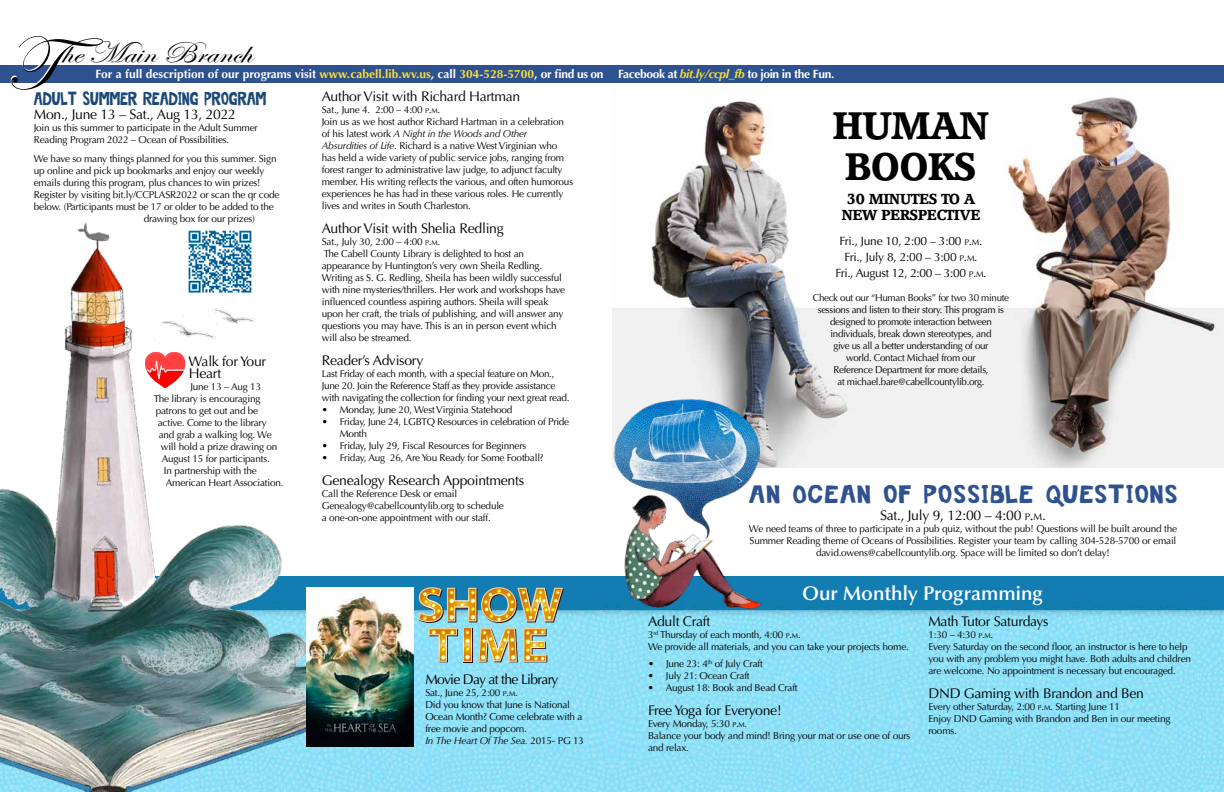
<style>
.page{position:relative;width:1224px;height:792px;background:#fff}
.page>*{position:absolute;margin:0;border:0;box-sizing:border-box;transform-origin:0 0}
.t1{font:700 37px/41px "Accolade";color:#000;text-align:center}
.t2{font:36px "Off The Drugs";letter-spacing:.07em;color:#2e518f}
.t3{font:30.6px "Edwardian Script ITC";color:#000;scale:1.18 1}
.t4{font:26px "Off The Drugs";letter-spacing:.04em;color:#1c4977;scale:.77 1}
.t5{font:600 20px "Optima LT Std";color:#fff}
.t6{font:14px/12px "Optima LT Std";letter-spacing:-.02em;color:#000}
.t7{font:700 14px/16px "Accolade";color:#000;text-align:center}
.t8{font:14px "Optima LT Std";letter-spacing:-.05em;color:#000}
.t9{font:700 12px "Optima LT Std";color:#fff}
.t10{font:12px/16px "Optima LT Std";letter-spacing:-.03em;color:#000;text-align:center}
.t11{font:10px/12px "Optima LT Std";letter-spacing:-.02em;color:#000}
.s1{color:#f7df3b}
.s2{font-style:italic;color:#f7df3b}
.s3{font-size:7px}
.s4{font-style:inherit}
.s5{font-style:italic}
.s6{font-size:8.4px}
.s7{font-size:9.8px}
</style>
<div class="page">
<img style="left:612px;top:97px;width:612px;height:371px">
<img style="left:450px;top:576px;width:774px;height:216px">
<img style="left:0;top:222px;width:450px;height:570px">
<div style="left:0;top:65px;width:1224px;height:18px;background:#2e518f"></div>
<svg style="left:11px;top:36px;width:92px;height:54px"></svg>
<img style="left:188px;top:230px;width:64px;height:64px">
<img style="left:306px;top:588px;width:108px;height:159px">
<img style="left:419px;top:587px;width:145px;height:75px">
<svg style="left:145px;top:349px;width:40px;height:39px"></svg>
<img style="left:69px;top:306px;width:24px;height:19px">
<img style="left:610px;top:391px;width:162px;height:248px">
<h3 class="t3" style="left:62px;top:36px;width:163px">he Main Branch</h3>
<p class="t9" style="left:96px;top:67px;width:740px">For a full description of our programs visit <span class="s1">www.cabell.lib.wv.us</span>, call <span class="s1">304-528-5700</span>, or find us on Facebook at <span class="s2">bit.ly/ccpl_fb</span> to join in the Fun.</p>
<h3 class="t4" style="left:34px;top:86px;width:303px">Adult Summer Reading Program</h3>
<h3 class="t6" style="left:34px;top:109px;width:204px">Mon., June 13 – Sat., Aug 13, 2022</h3>
<p class="t11" style="left:34px;top:122px;width:225px">Join us this summer to participate in the Adult Summer<br>Reading Program 2022 – Ocean of Possibilities.</p>
<p class="t11" style="left:34px;top:153px;width:244px">We have so many things planned for you this summer. Sign</p>
<p class="t11" style="left:34px;top:165px;width:232px">up online and pick up bookmarks and enjoy our weekly</p>
<p class="t11" style="left:34px;top:177px;width:228px">emails during this program, plus chances to win prizes!</p>
<p class="t11" style="left:34px;top:189px;width:247px">Register by visiting bit.ly/CCPLASR2022 or scan the qr code</p>
<p class="t11" style="left:34px;top:201px;width:242px">below. (Participants must be 17 or older to be added to the</p>
<p class="t11" style="left:144px;top:213px;width:113px">drawing box for our prizes)</p>
<h3 class="t6" style="left:322px;top:90px;width:200px">Author Visit with Richard Hartman</h3>
<p class="t11" style="left:322px;top:104px;width:253px">Sat., June 4. 2:00 – 4:00 <span class="s3">P</span><span class="s4">.</span><span class="s3">M</span><span class="s4">.<br></span>Join us as we host author Richard Hartman in a celebration of his latest work <span class="s5">A Night in the Woods and Other Absurdities of Life</span>. Richard is a native West Virginian who has held a wide variety of public service jobs, ranging from forest ranger to administrative law judge, to adjunct faculty member. His writing reflects the various, and often humorous experiences he has had in these various roles. He currently lives and writes in South Charleston.</p>
<h3 class="t6" style="left:322px;top:222px;width:183px">Author Visit with Shelia Redling</h3>
<p class="t11" style="left:322px;top:236px;width:245px">Sat., July 30, 2:00 – 4:00 <span class="s3">P</span><span class="s4">.</span><span class="s3">M</span><span class="s4">.<br></span>The Cabell County Library is delighted to host an appearance by Huntington’s very own Sheila Redling.<br>Writing as S. G. Redling, Sheila has been wildly successful with nine mysteries/thrillers. Her work and workshops have influenced countless aspiring authors. Sheila will speak upon her craft, the trials of publishing, and will answer any questions you may have. This is an in person event which will also be streamed.</p>
<h3 class="t6" style="left:322px;top:354px;width:103px">Reader’s Advisory</h3>
<p class="t11" style="left:322px;top:368px;width:249px">Last Friday of each month, with a special feature on Mon.,<br>June 20. Join the Reference Staff as they provide assistance with navigating the collection for finding your next great read.</p>
<p class="t11" style="left:322px;top:404px;width:192px">• Monday, June 20, West Virginia Statehood</p>
<p class="t11" style="left:340px;top:416px;width:231px;text-indent:-18px">• Friday, June 24, LGBTQ Resources in celebration of Pride<br>Month</p>
<p class="t11" style="left:322px;top:440px;width:206px">• Friday, July 29, Fiscal Resources for Beginners</p>
<p class="t11" style="left:322px;top:452px;width:223px">• Friday, Aug 26, Are You Ready for Some Football?</p>
<h3 class="t6" style="left:322px;top:474px;width:204px">Genealogy Research Appointments</h3>
<p class="t11" style="left:322px;top:488px;width:184px">Call the Reference Desk or email<br>Genealogy@cabellcountylib.org to schedule a one-on-one appointment with our staff.</p>
<h1 class="t1" style="left:833px;top:105px;width:157px">HUMAN<br>BOOKS</h1>
<h3 class="t7" style="left:842px;top:191px;width:140px">30 MINUTES TO A<br>NEW PERSPECTIVE</h3>
<p class="t10" style="left:836px;top:233px;width:152px">Fri., June 10, 2:00 – 3:00 <span class="s6">P</span><span class="s4">.</span><span class="s6">M</span><span class="s4">.<br></span>Fri., July 8, 2:00 – 3:00 <span class="s6">P</span><span class="s4">.</span><span class="s6">M</span><span class="s4">.<br></span>Fri., August 12, 2:00 – 3:00 <span class="s6">P</span><span class="s4">.</span><span class="s6">M</span><span class="s4">.</span></p>
<p class="t11" style="left:813px;top:291px;width:198px;text-align:center">Check out our “Human Books” for two 30 minute sessions and listen to their story. This program is designed to promote interaction between individuals, break down stereotypes, and<br>give us all a better understanding of our<br>world. Contact Michael from our<br>Reference Department for more details,<br>at michael.bare@cabellcountylib.org.</p>
<h3 class="t6" style="left:188px;top:356px;width:79px">Walk for Your<br>Heart</h3>
<p class="t11" style="left:190px;top:381px;width:72px">June 13 – Aug 13</p>
<p class="t11" style="left:154px;top:393px;width:108px">The library is encouraging</p>
<p class="t11" style="left:156px;top:405px;width:104px">patrons to get out and be</p>
<p class="t11" style="left:158px;top:417px;width:110px">active. Come to the library</p>
<p class="t11" style="left:159px;top:429px;width:114px">and grab a walking log. We</p>
<p class="t11" style="left:161px;top:441px;width:118px">will hold a prize drawing on</p>
<p class="t11" style="left:162px;top:453px;width:110px">August 15 for participants.</p>
<p class="t11" style="left:164px;top:465px;width:94px">In partnership with the</p>
<p class="t11" style="left:166px;top:477px;width:119px">American Heart Association.</p>
<h2 class="t2" style="left:749px;top:477px;width:429px">An Ocean of Possible Questions</h2>
<h3 class="t6" style="left:880px;top:510px;width:167px">Sat., July 9, 12:00 – 4:00 <span class="s7">P</span><span class="s4">.</span><span class="s7">M</span><span class="s4">.</span></h3>
<p class="t11" style="left:749px;top:523px;width:430px;text-align:center">We need teams of three to participate in a pub quiz, without the pub! Questions will be built around the<br>Summer Reading theme of Oceans of Possibilities. Register your team by calling 304-528-5700 or email david.owens@cabellcountylib.org. Space will be limited so don’t delay!</p>
<h3 class="t8" style="left:425px;top:671px;width:135px">Movie Day at the Library</h3>
<p class="t11" style="left:425px;top:687px;width:160px">Sat., June 25, 2:00 <span class="s3">P</span><span class="s4">.</span><span class="s3">M</span><span class="s4">.<br></span>Did you know that June is National<br>Ocean Month? Come celebrate with a free movie and popcorn.<br><span class="s5">In The Heart Of The Sea.</span> 2015- PG 13</p>
<h3 class="t5" style="left:802px;top:581px;width:242px">Our Monthly Programming</h3>
<h3 class="t6" style="left:648px;top:616px;width:64px">Adult Craft</h3>
<p class="t11" style="left:648px;top:629px;width:262px">3<sup>rd</sup> Thursday of each month, 4:00 <span class="s3">P</span><span class="s4">.</span><span class="s3">M</span><span class="s4">.<br></span>We provide all materials, and you can take your projects home.</p>
<p class="t11" style="left:648px;top:658px;width:116px">• June 23: 4<sup>th</sup> of July Craft</p>
<p class="t11" style="left:648px;top:670px;width:103px">• July 21: Ocean Craft</p>
<p class="t11" style="left:648px;top:682px;width:151px">• August 18: Book and Bead Craft</p>
<h3 class="t6" style="left:648px;top:705px;width:135px">Free Yoga for Everyone!</h3>
<p class="t11" style="left:648px;top:718px;width:264px">Every Monday, 5:30 <span class="s3">P</span><span class="s4">.</span><span class="s3">M</span><span class="s4">.<br></span>Balance your body and mind! Bring your mat or use one of ours and relax.</p>
<h3 class="t6" style="left:928px;top:616px;width:122px">Math Tutor Saturdays</h3>
<p class="t11" style="left:928px;top:629px;width:264px">1:30 – 4:30 <span class="s3">P</span><span class="s4">.</span><span class="s3">M</span><span class="s4">.<br></span>Every Saturday on the second floor, an instructor is here to help you with any problem you might have. Both adults and children are welcome. No appointment is necessary but encouraged.</p>
<h3 class="t6" style="left:928px;top:688px;width:217px">DND Gaming with Brandon and Ben</h3>
<p class="t11" style="left:928px;top:701px;width:243px">Every other Saturday, 2:00 <span class="s3">P</span><span class="s4">.</span><span class="s3">M</span><span class="s4">.</span> Starting June 11<br>Enjoy DND Gaming with Brandon and Ben in our meeting rooms.</p>
</div>
